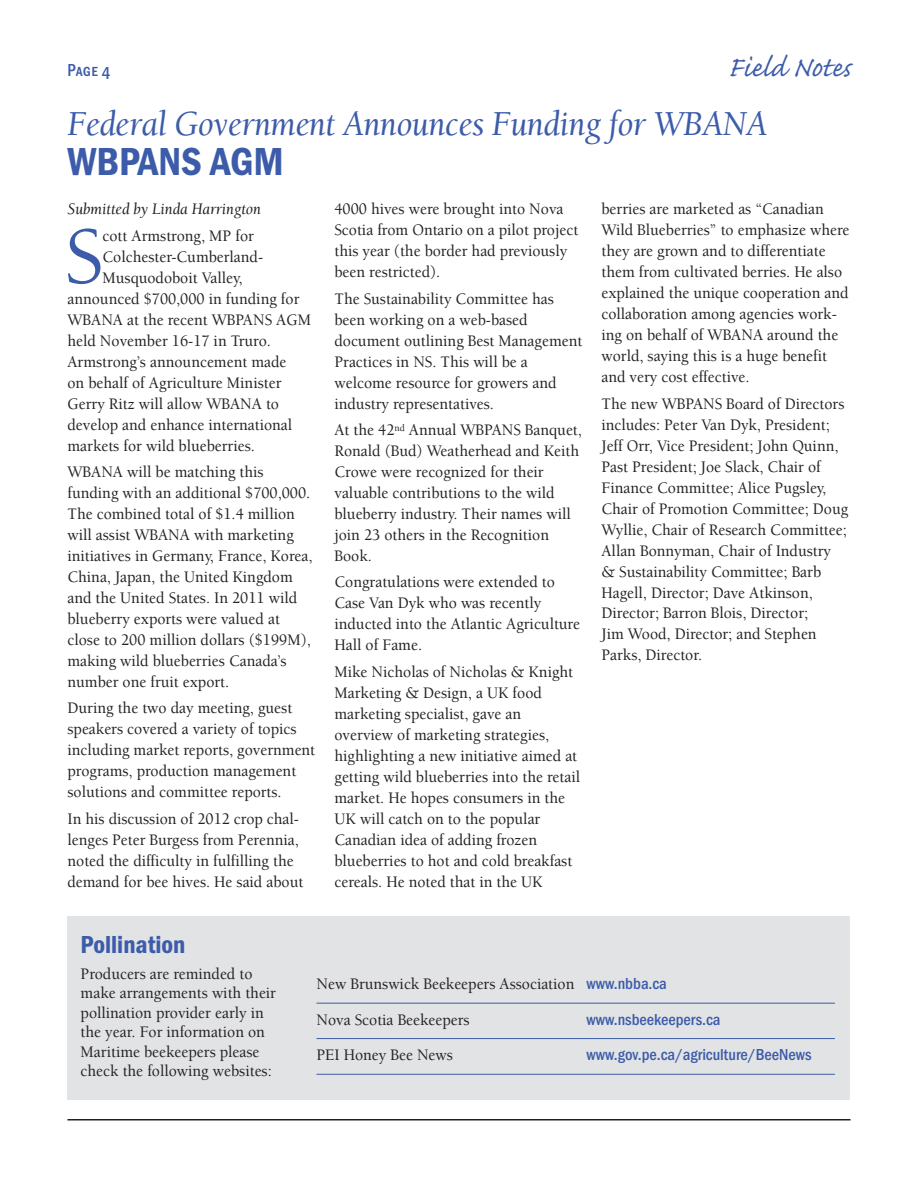
<style>
.page{position:relative;width:918px;height:1188px;background:#fff}
.page>*{position:absolute;margin:0;border:0;box-sizing:border-box;transform-origin:0 0}
.t1{font:500 82.65px "Berkeley";color:#3c5caa;scale:.95 1}
.t2{font:600 condensed 40.5px "Franklin Gothic";color:#3c5caa}
.t3{font:italic 36px "Berkeley";letter-spacing:-.015em;color:#3c5caa;scale:.95 1}
.t4{font:36px "Caflisch Script";letter-spacing:-.005em;color:#3c5caa}
.t5{font:600 condensed 25.5px "Franklin Gothic";color:#3c5caa}
.t6{font:700 18px "Franklin Gothic Cond Sm Caps";color:#3c5caa;scale:.95 1}
.t7{font:500 16.5px/21px "Berkeley";color:#231f20;scale:.95 1}
.t8{font:500 condensed 16.5px "Franklin Gothic";color:#3c5caa}
.t9{font:italic 16.5px "Berkeley";color:#231f20;scale:.95 1}
.s1{font-family:"Franklin Gothic";font-stretch:condensed;color:#3c5caa}
</style>
<div class="page">
<hr style="left:68px;top:1119px;width:782px;height:1px;background:#231f20">
<div style="left:68px;top:917px;width:782px;height:183px;background:#e2e3e4"></div>
<hr style="left:316px;top:1003px;width:519px;height:1px;background:#3c5caa">
<hr style="left:316px;top:1038px;width:519px;height:1px;background:#3c5caa">
<hr style="left:316px;top:1074px;width:519px;height:1px;background:#3c5caa">
<p class="t6" style="left:68px;top:59px;width:47px">Page 4</p>
<h3 class="t4" style="left:728px;top:42px;width:124px">Field Notes</h3>
<h3 class="t3" style="left:68px;top:109px;width:738px">Federal Government Announces Funding for WBANA</h3>
<h2 class="t2" style="left:68px;top:146px;width:218px">WBPANS AGM</h2>
<p class="t9" style="left:68px;top:202px;width:205px">Submitted by Linda Harrington</p>
<h1 class="t1" style="left:65px;top:224px;width:41px">S</h1>
<p class="t7" style="left:103px;top:226px;width:161px">cott Armstrong, MP for</p>
<p class="t7" style="left:335px;top:200px;width:258px">4000 hives were brought into Nova<br>Scotia from Ontario on a pilot project this year (the border had previously been restricted).</p>
<p class="t7" style="left:335px;top:289px;width:262px">The Sustainability Committee has been working on a web-based document outlining Best Management<br>Practices in NS. This will be a welcome resource for growers and industry representatives.</p>
<p class="t7" style="left:335px;top:421px;width:262px">At the 42<sup>nd</sup> Annual WBPANS Banquet,<br>Ronald (Bud) Weatherhead and Keith<br>Crowe were recognized for their valuable contributions to the wild blueberry industry. Their names will join 23 others in the Recognition<br>Book.</p>
<p class="t7" style="left:335px;top:573px;width:260px">Congratulations were extended to<br>Case Van Dyk who was recently inducted into the Atlantic Agriculture<br>Hall of Fame.</p>
<p class="t7" style="left:335px;top:662px;width:260px">Mike Nicholas of Nicholas &amp; Knight Marketing &amp; Design, a UK food marketing specialist, gave an overview of marketing strategies, highlighting a new initiative aimed at getting wild blueberries into the retail market. He hopes consumers in the UK will catch on to the popular Canadian idea of adding frozen blueberries to hot and cold breakfast cereals. He noted that in the UK</p>
<p class="t7" style="left:602px;top:200px;width:263px">berries are marketed as “Canadian Wild Blueberries” to emphasize where they are grown and to differentiate them from cultivated berries. He also explained the unique cooperation and collaboration among agencies work&shy;ing on behalf of WBANA around the world, saying this is a huge benefit and very cost effective.</p>
<p class="t7" style="left:602px;top:394px;width:261px">The new WBPANS Board of Directors includes: Peter Van Dyk, President; Jeff Orr, Vice President; John Quinn, Past President; Joe Slack, Chair of Finance Committee; Alice Pugsley, Chair of Promotion Committee; Doug Wyllie, Chair of Research Committee; Allan Bonnyman, Chair of Industry &amp; Sustainability Committee; Barb Hagell, Director; Dave Atkinson, Director; Barron Blois, Director;<br>Jim Wood, Director; and Stephen Parks, Director.</p>
<p class="t7" style="left:103px;top:247px;width:171px">Colchester-Cumberland-</p>
<p class="t7" style="left:103px;top:268px;width:149px">Musquodoboit Valley,</p>
<p class="t7" style="left:68px;top:289px;width:246px">announced $700,000 in funding for</p>
<p class="t7" style="left:68px;top:310px;width:258px">WBANA at the recent WBPANS AGM</p>
<p class="t7" style="left:68px;top:331px;width:216px">held November 16-17 in Truro.</p>
<p class="t7" style="left:68px;top:352px;width:232px">Armstrong’s announcement made</p>
<p class="t7" style="left:68px;top:373px;width:227px">on behalf of Agriculture Minister</p>
<p class="t7" style="left:68px;top:394px;width:224px">Gerry Ritz will allow WBANA to</p>
<p class="t7" style="left:68px;top:415px;width:238px">develop and enhance international</p>
<p class="t7" style="left:68px;top:436px;width:199px">markets for wild blueberries.</p>
<p class="t7" style="left:68px;top:463px;width:259px">WBANA will be matching this funding with an additional $700,000.<br>The combined total of $1.4 million will assist WBANA with marketing initiatives in Germany, France, Korea, China, Japan, the United Kingdom and the United States. In 2011 wild blueberry exports were valued at close to 200 million dollars ($199M), making wild blueberries Canada’s number one fruit export.</p>
<p class="t7" style="left:68px;top:699px;width:262px">During the two day meeting, guest speakers covered a variety of topics including market reports, government programs, production management solutions and committee reports.</p>
<p class="t7" style="left:68px;top:809px;width:250px">In his discussion of 2012 crop chal&shy;lenges Peter Burgess from Perennia, noted the difficulty in fulfilling the demand for bee hives. He said about</p>
<h3 class="t5" style="left:81px;top:935px;width:106px">Pollination</h3>
<p class="t7" style="left:81px;top:965px;width:207px;line-height:19.5px">Producers are reminded to make arrangements with their pollination provider early in the year. For information on<br>Maritime beekeepers please check the following websites:</p>
<p class="t7" style="left:317px;top:968px;width:370px;line-height:35.4px">New Brunswick Beekeepers Association <span class="s1">www.nbba.ca<br></span>Nova Scotia Beekeepers</p>
<p class="t8" style="left:586px;top:1013px;width:135px">www.nsbeekeepers.ca</p>
<p class="t7" style="left:317px;top:1046px;width:145px">PEI Honey Bee News</p>
<p class="t8" style="left:586px;top:1048px;width:227px">www.gov.pe.ca/agriculture/BeeNews</p>
</div>
